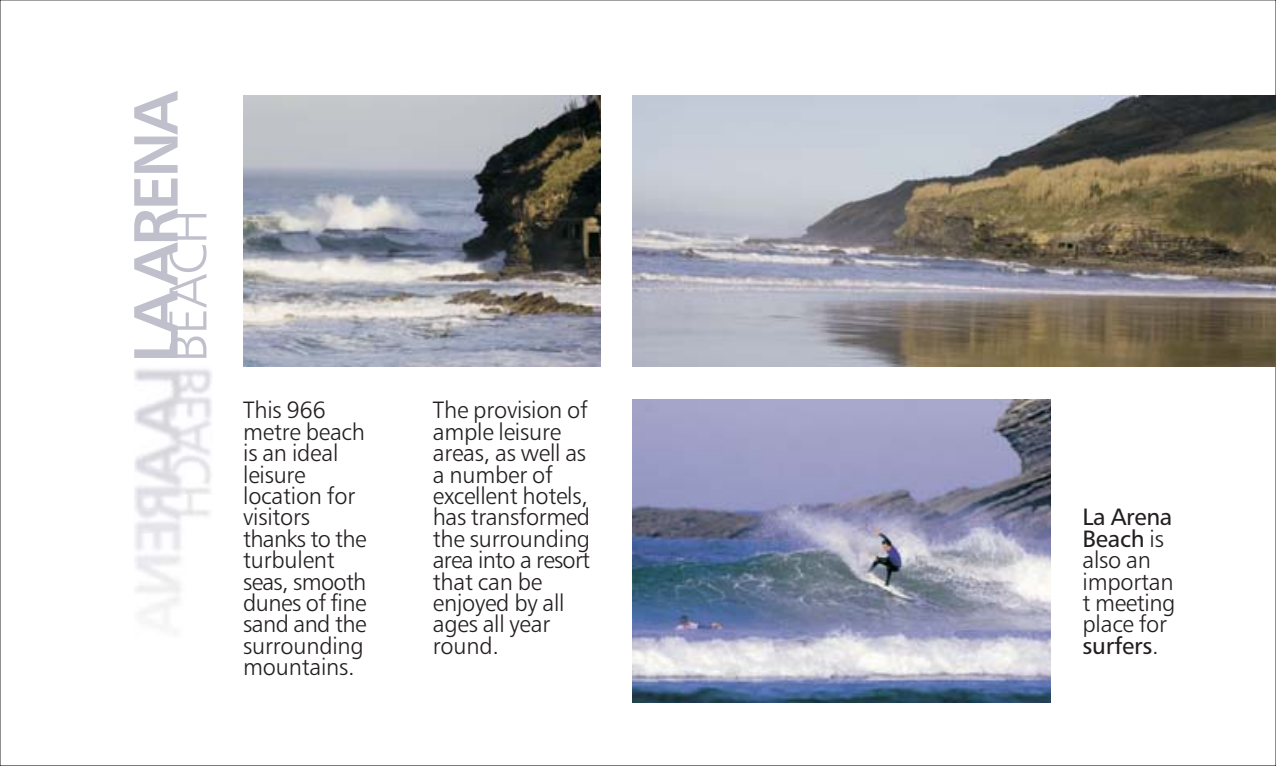
<style>
.page{position:relative;width:1276px;height:766px;background:#fff}
.page>*{position:absolute;margin:0;border:0;box-sizing:border-box;transform-origin:0 0}
.t1{font:62.55px "Humanist 777 BT Bold B";letter-spacing:-.045em;color:#c0c0cc}
.t2{font:53.32px "Humanist 777 BT Light B";letter-spacing:-.015em;color:#c0c0cc}
.t3{font:23.62px/21.4px "Humanist 777 BT Light B";letter-spacing:-.01em;color:#231f20}
.t4{font:23.62px/21.4px "Humanist 777 BT Roman B";letter-spacing:-.01em;color:#231f20}
.s1{font-family:"Humanist 777 BT Light B"}
</style>
<div class="page">
<img style="left:134px;top:369px;width:78px;height:246px">
<img style="left:243px;top:96px;width:358px;height:270px">
<img style="left:633px;top:96px;width:643px;height:270px">
<img style="left:633px;top:399px;width:417px;height:302px">
<h1 class="t1" style="left:131px;top:362px;width:273px;rotate:-90deg">LA ARENA</h1>
<h2 class="t2" style="left:167px;top:362px;width:155px;rotate:-90deg">BEACH</h2>
<p class="t3" style="left:243px;top:401px;width:125px">This 966 metre beach is an ideal leisure location for visitors thanks to the turbulent seas, smooth dunes of fine sand and the surrounding mountains.</p>
<p class="t3" style="left:433px;top:401px;width:159px">The provision of ample leisure areas, as well as a number of excellent hotels, has transformed the surrounding area into a resort that can be enjoyed by all ages all year round.</p>
<p class="t4" style="left:1082px;top:508px;width:91px">La Arena<br>Beach <span class="s1">is</span></p>
<p class="t3" style="left:1082px;top:551px;width:94px">also an importan t meeting place for</p>
<p class="t4" style="left:1082px;top:636px;width:78px">surfers<span class="s1">.</span></p>
</div>
